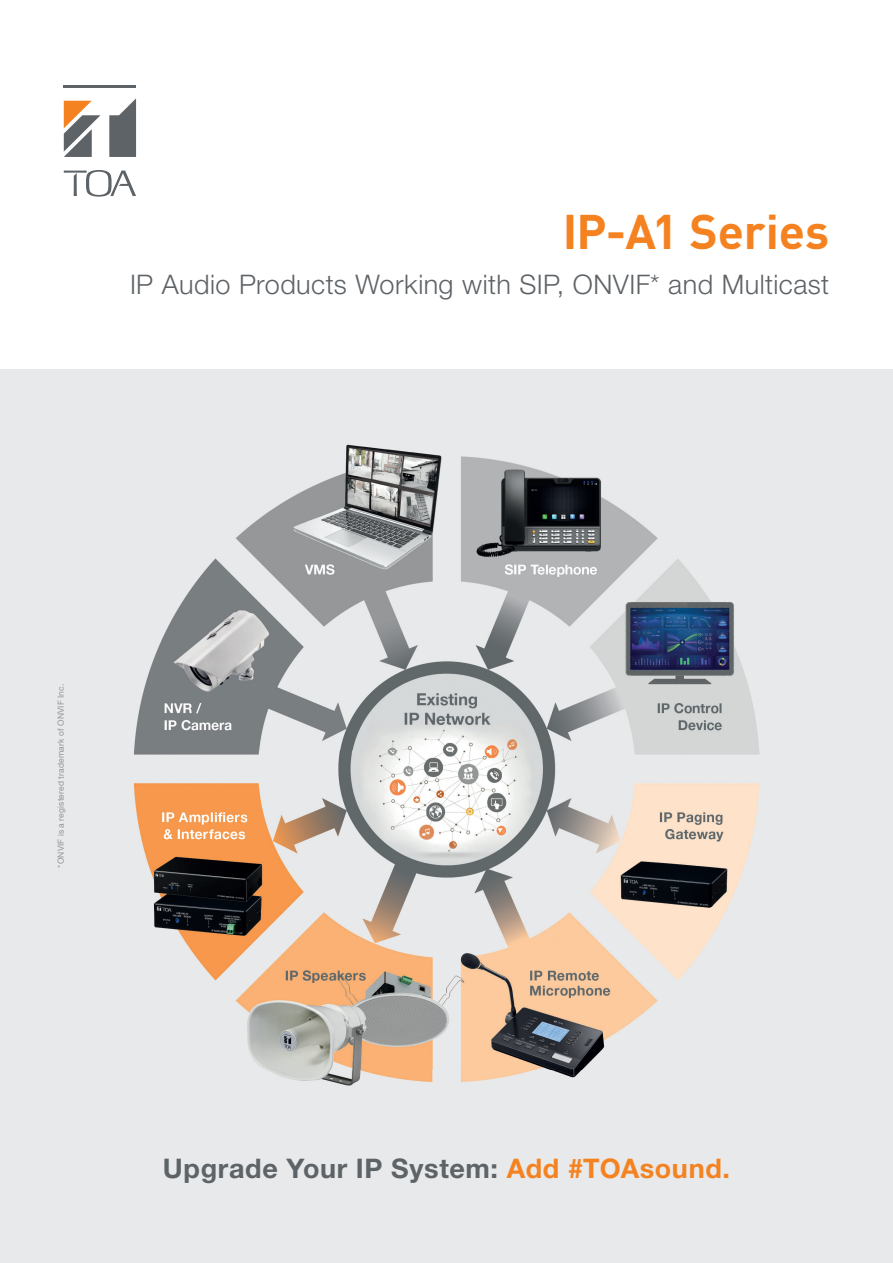
<style>
.page{position:relative;width:893px;height:1263px;background:#fff}
.page>*{position:absolute;margin:0;border:0;box-sizing:border-box;transform-origin:0 0}
.t1{font:700 48px "DINOT";letter-spacing:-.01em;color:#f58220}
.t2{font:27px "Helvetica Neue World 45 Lt";letter-spacing:.015em;color:#5e6367}
.t3{font:700 27px "Helvetica Neue World 75";letter-spacing:.025em;color:#5e6367}
.t4{font:8.55px "Helvetica Neue World 55 Roman";letter-spacing:.02em;color:#92969a}
.s1{color:#f58220}
</style>
<div class="page">
<div style="left:0;top:370px;width:893px;height:893px;background:#e7e9ea"></div>
<svg style="left:64px;top:101px;width:36px;height:56px"></svg>
<hr style="left:64px;top:85px;width:72px;height:2px;background:#5e6367">
<svg style="left:109px;top:98px;width:27px;height:59px"></svg>
<svg style="left:64px;top:170px;width:72px;height:27px"></svg>
<img style="left:134px;top:444px;width:625px;height:642px">
<h1 class="t1" style="left:563px;top:194px;width:268px">IP-A1 Series</h1>
<p class="t2" style="left:130px;top:269px;width:701px">IP Audio Products Working with SIP, ONVIF* and Multicast</p>
<p class="t4" style="left:56px;top:867px;width:185px;rotate:-90deg">*ONVIF is a registered trademark of ONVIF Inc.</p>
<p class="t3" style="left:163px;top:1153px;width:569px">Upgrade Your IP System: <span class="s1">Add #TOAsound.</span></p>
</div>
